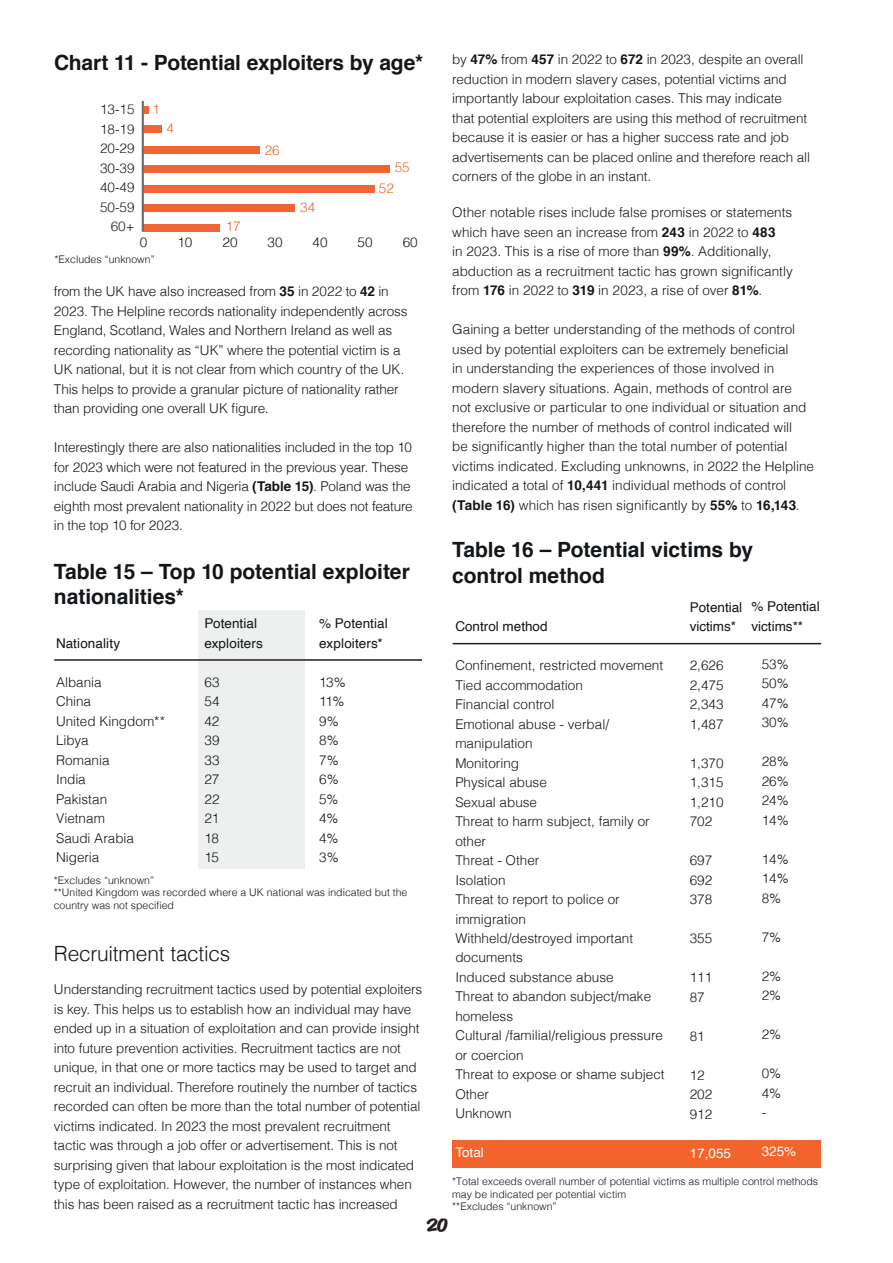
<style>
.page{position:relative;width:893px;height:1263px;background:#fff}
.page>*{position:absolute;margin:0;border:0;box-sizing:border-box;transform-origin:0 0}
.t1{font:700 21px/25.5px "Helvetica";letter-spacing:-.005em;color:#131619}
.t2{font:300 21px "Helvetica";letter-spacing:-.015em;color:#131619}
.t3{font:700 18px "Reklame Script";color:#231f20}
.t4{font:300 13.5px/19.5px "Helvetica";letter-spacing:-.005em;color:#131619}
.t5{font:13.5px/19.5px "Helvetica";color:#131619}
.t6{font:300 13.5px/19.5px "Helvetica";color:#231f20;text-align:right}
.t7{font:13.5px "Helvetica";color:#fff}
.t8{font:300 13.5px "Helvetica";color:#f2642b}
.t9{font:300 10.5px/12.6px "Helvetica";color:#131619}
.s1{font-weight:700}
</style>
<div class="page">
<svg style="left:144px;top:107px;width:4px;height:7px"></svg>
<div style="left:143px;top:126px;width:19px;height:7px;background:#f26434"></div>
<div style="left:143px;top:146px;width:117px;height:8px;background:#f26434"></div>
<div style="left:143px;top:165px;width:247px;height:8px;background:#f26434"></div>
<div style="left:143px;top:186px;width:231px;height:7px;background:#f26434"></div>
<div style="left:143px;top:204px;width:152px;height:8px;background:#f26434"></div>
<div style="left:143px;top:224px;width:77px;height:8px;background:#f26434"></div>
<hr style="left:142px;top:101px;width:2px;height:131px;background:#6c6d70">
<div style="left:199px;top:610px;width:106px;height:259px;background:#eef0ef"></div>
<hr style="left:54px;top:659px;width:368px;height:2px;background:#231f20">
<div style="left:452px;top:1140px;width:369px;height:27px;background:#f2642b"></div>
<hr style="left:453px;top:643px;width:368px;height:1px;background:#231f20">
<h1 class="t1" style="left:54px;top:50px;width:371px">Chart 11 - Potential exploiters by age*</h1>
<p class="t6" style="left:100px;top:99px;width:36px">13-15<br>18-19<br>20-29<br>30-39<br>40-49<br>50-59<br>60+</p>
<p class="t4" style="left:140px;top:232px;width:9px">0</p>
<p class="t4" style="left:177px;top:232px;width:17px">10</p>
<p class="t4" style="left:223px;top:232px;width:17px">20</p>
<p class="t4" style="left:268px;top:232px;width:17px">30</p>
<p class="t4" style="left:313px;top:232px;width:17px">40</p>
<p class="t4" style="left:358px;top:232px;width:17px">50</p>
<p class="t4" style="left:403px;top:232px;width:17px">60</p>
<p class="t8" style="left:153px;top:98px;width:9px">1</p>
<p class="t8" style="left:167px;top:117px;width:9px">4</p>
<p class="t8" style="left:265px;top:138px;width:17px">26</p>
<p class="t8" style="left:395px;top:156px;width:17px">55</p>
<p class="t8" style="left:379px;top:177px;width:17px">52</p>
<p class="t8" style="left:300px;top:196px;width:17px">34</p>
<p class="t8" style="left:226px;top:215px;width:17px">17</p>
<p class="t9" style="left:54px;top:252px;width:102px">*Excludes “unknown”</p>
<p class="t4" style="left:54px;top:281px;width:355px">from the UK have also increased from <span class="s1">35</span> in 2022 to <span class="s1">42</span> in 2023. The Helpline records nationality independently across England, Scotland, Wales and Northern Ireland as well as recording nationality as “UK” where the potential victim is a UK national, but it is not clear from which country of the UK.<br>This helps to provide a granular picture of nationality rather than providing one overall UK figure.</p>
<p class="t4" style="left:54px;top:436px;width:360px">Interestingly there are also nationalities included in the top 10 for 2023 which were not featured in the previous year. These include Saudi Arabia and Nigeria <span class="s1">(Table 15)</span>. Poland was the eighth most prevalent nationality in 2022 but does not feature in the top 10 for 2023.</p>
<h1 class="t1" style="left:54px;top:559px;width:358px">Table 15 – Top 10 potential exploiter nationalities*</h1>
<p class="t5" style="left:56px;top:634px;width:66px">Nationality</p>
<p class="t4" style="left:56px;top:671px;width:110px">Albania<br>China<br>United Kingdom**<br>Libya<br>Romania<br>India<br>Pakistan<br>Vietnam<br>Saudi Arabia<br>Nigeria</p>
<p class="t5" style="left:204px;top:614px;width:60px">Potential exploiters</p>
<p class="t4" style="left:204px;top:671px;width:17px;text-align:justify">63<br>54<br>42<br>39<br>33<br>27<br>22<br>21<br>18<br>15</p>
<p class="t5" style="left:319px;top:614px;width:70px">% Potential exploiters*</p>
<p class="t4" style="left:319px;top:671px;width:28px">13%<br>11%<br>9%<br>8%<br>7%<br>6%<br>5%<br>4%<br>4%<br>3%</p>
<p class="t9" style="left:54px;top:873px;width:355px">*Excludes “unknown”<br>**United Kingdom was recorded where a UK national was indicated but the country was not specified</p>
<h1 class="t2" style="left:54px;top:936px;width:178px">Recruitment tactics</h1>
<p class="t4" style="left:54px;top:979px;width:370px">Understanding recruitment tactics used by potential exploiters is key. This helps us to establish how an individual may have ended up in a situation of exploitation and can provide insight into future prevention activities. Recruitment tactics are not unique, in that one or more tactics may be used to target and recruit an individual. Therefore routinely the number of tactics recorded can often be more than the total number of potential victims indicated. In 2023 the most prevalent recruitment tactic was through a job offer or advertisement. This is not surprising given that labour exploitation is the most indicated type of exploitation. However, the number of instances when this has been raised as a recruitment tactic has increased</p>
<p class="t4" style="left:452px;top:49px;width:359px">by <span class="s1">47%</span> from <span class="s1">457</span> in 2022 to <span class="s1">672</span> in 2023, despite an overall reduction in modern slavery cases, potential victims and importantly labour exploitation cases. This may indicate<br>that potential exploiters are using this method of recruitment because it is easier or has a higher success rate and job advertisements can be placed online and therefore reach all corners of the globe in an instant.</p>
<p class="t4" style="left:452px;top:202px;width:342px">Other notable rises include false promises or statements which have seen an increase from <span class="s1">243</span> in 2022 to <span class="s1">483<br></span>in 2023. This is a rise of more than <span class="s1">99%</span>. Additionally, abduction as a recruitment tactic has grown significantly from <span class="s1">176</span> in 2022 to <span class="s1">319</span> in 2023, a rise of over <span class="s1">81%</span>.</p>
<p class="t4" style="left:452px;top:319px;width:363px">Gaining a better understanding of the methods of control used by potential exploiters can be extremely beneficial<br>in understanding the experiences of those involved in modern slavery situations. Again, methods of control are not exclusive or particular to one individual or situation and therefore the number of methods of control indicated will<br>be significantly higher than the total number of potential victims indicated. Excluding unknowns, in 2022 the Helpline indicated a total of <span class="s1">10,441</span> individual methods of control <span class="s1">(Table 16)</span> which has risen significantly by <span class="s1">55%</span> to <span class="s1">16,143</span>.</p>
<h1 class="t1" style="left:452px;top:537px;width:302px">Table 16 – Potential victims by control method</h1>
<p class="t5" style="left:455px;top:617px;width:94px">Control method</p>
<p class="t4" style="left:455px;top:654px;width:211px">Confinement, restricted movement<br>Tied accommodation<br>Financial control<br>Emotional abuse - verbal/ manipulation<br>Monitoring<br>Physical abuse<br>Sexual abuse<br>Threat to harm subject, family or other<br>Threat - Other<br>Isolation<br>Threat to report to police or immigration<br>Withheld/destroyed important documents<br>Induced substance abuse<br>Threat to abandon subject/make homeless<br>Cultural /familial/religious pressure or coercion<br>Threat to expose or shame subject<br>Other<br>Unknown</p>
<p class="t7" style="left:455px;top:1142px;width:30px">Total</p>
<p class="t5" style="left:751px;top:597px;width:70px">% Potential victims**</p>
<p class="t5" style="left:690px;top:597px;width:54px">Potential victims*</p>
<p class="t4" style="left:690px;top:654px;width:35px;text-align:justify">2,626<br>2,475<br>2,343<br>1,487</p>
<p class="t4" style="left:690px;top:752px;width:35px;text-align:justify">1,370<br>1,315<br>1,210<br>702</p>
<p class="t4" style="left:690px;top:849px;width:24px;text-align:justify">697<br>692<br>378</p>
<p class="t4" style="left:690px;top:927px;width:24px">355</p>
<p class="t4" style="left:690px;top:966px;width:24px">111<br>87</p>
<p class="t4" style="left:690px;top:1025px;width:17px">81</p>
<p class="t4" style="left:690px;top:1064px;width:24px">12<br>202<br>912</p>
<p class="t7" style="left:690px;top:1142px;width:43px">17,055</p>
<p class="t4" style="left:762px;top:653px;width:29px;text-align:justify">53% 50% 47% 30%</p>
<p class="t4" style="left:762px;top:751px;width:29px;text-align:justify">28% 26% 24% 14%</p>
<p class="t4" style="left:762px;top:848px;width:29px;text-align:justify">14% 14% 8%</p>
<p class="t4" style="left:762px;top:926px;width:21px">7%</p>
<p class="t4" style="left:762px;top:965px;width:21px">2%<br>2%</p>
<p class="t4" style="left:762px;top:1024px;width:21px">2%</p>
<p class="t4" style="left:762px;top:1063px;width:21px;text-align:justify">0% 4% -</p>
<p class="t7" style="left:762px;top:1141px;width:36px">325%</p>
<p class="t9" style="left:452px;top:1174px;width:367px">*Total exceeds overall number of potential victims as multiple control methods may be indicated per potential victim<br>**Excludes “unknown”</p>
<h2 class="t3" style="left:427px;top:1212px;width:22px">20</h2>
</div>
